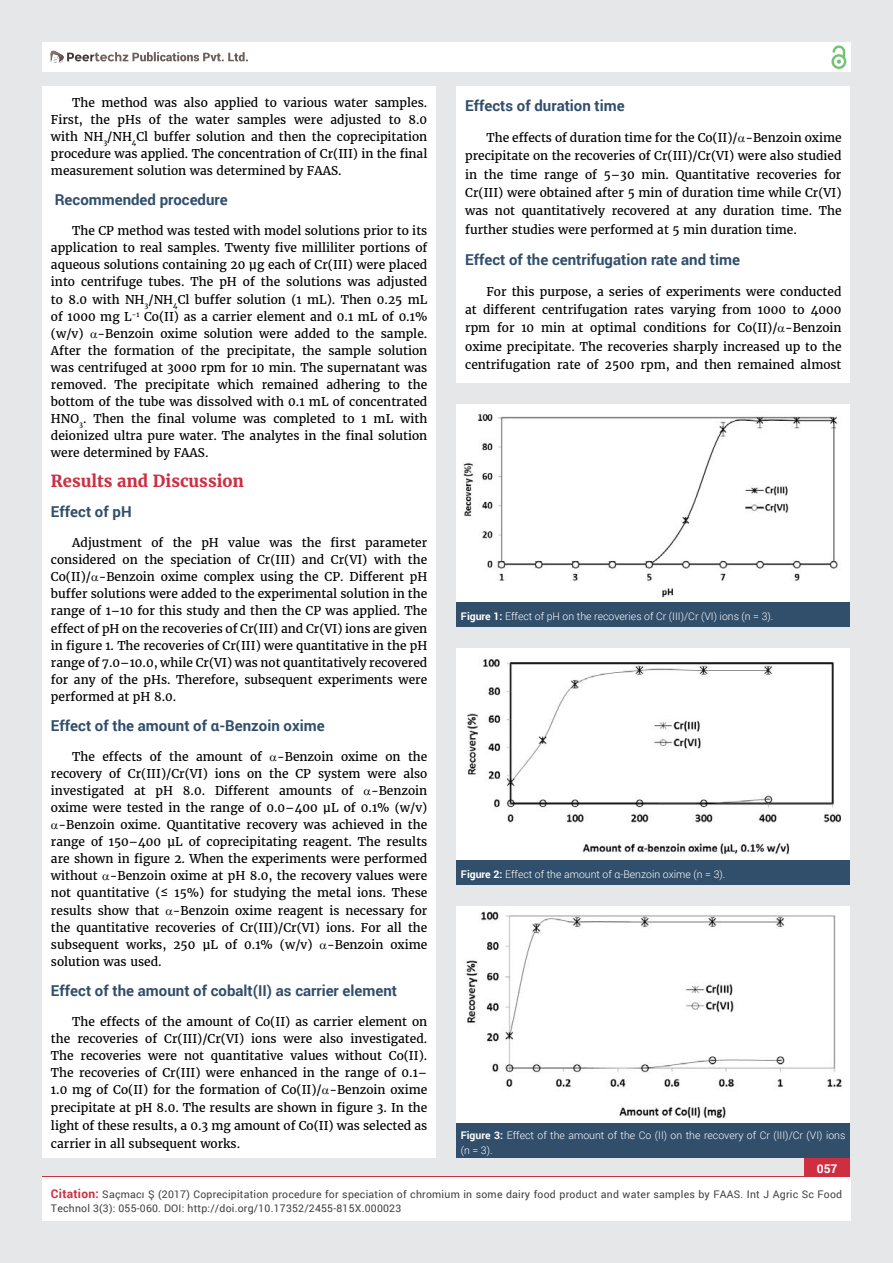
<style>
.page{position:relative;width:893px;height:1263px;background:#e6e7e8}
.page>*{position:absolute;margin:0;border:0;box-sizing:border-box;transform-origin:0 0}
.t1{font:700 16.5px "Merriweather";color:#cf2e41}
.t2{font:700 15px "Roboto";color:#314e6b}
.t3{font:12px/17.1px "Merriweather";color:#000;text-align:justify}
.t4{font:700 12px "Roboto";color:#fff}
.t5{font:10.5px/13.5px "Roboto";letter-spacing:.02em;color:#414042}
.t6{font:300 10.5px/15px "Roboto";color:#fff}
.s1{font-weight:700}
.s2{font-weight:700;font-size:12px;color:#cf2e41}
</style>
<div class="page">
<div style="left:42px;top:43px;width:808px;height:29px;background:#fff"></div>
<div style="left:831px;top:54px;width:15px;height:15px;border:2px solid #74c273;border-radius:50%"></div>
<svg style="left:831px;top:45px;width:15px;height:19px"></svg>
<div style="left:804px;top:1157px;width:46px;height:43px;background:#cf2e41"></div>
<svg style="left:49px;top:50px;width:199px;height:14px"></svg>
<div style="left:42px;top:1177px;width:809px;height:43px;background:#fff"></div>
<div style="left:42px;top:87px;width:394px;height:1071px;background:#fff"></div>
<div style="left:457px;top:87px;width:393px;height:296px;background:#fff"></div>
<div style="left:457px;top:404px;width:393px;height:198px;background:#fff"></div>
<div style="left:457px;top:602px;width:393px;height:25px;background:#314e6b"></div>
<img style="left:463px;top:413px;width:375px;height:185px">
<div style="left:457px;top:648px;width:393px;height:212px;background:#fff"></div>
<div style="left:457px;top:860px;width:393px;height:25px;background:#314e6b"></div>
<img style="left:467px;top:659px;width:374px;height:196px">
<div style="left:456px;top:906px;width:393px;height:217px;background:#fff"></div>
<div style="left:456px;top:1123px;width:393px;height:35px;background:#314e6b"></div>
<img style="left:466px;top:911px;width:376px;height:208px">
<p class="t3" style="left:51px;top:94px;width:378px;text-indent:21px">The method was also applied to various water samples.<br>First, the pHs of the water samples were adjusted to 8.0 with NH<sub>3</sub>/NH<sub>4</sub>Cl buffer solution and then the coprecipitation procedure was applied. The concentration of Cr(III) in the final measurement solution was determined by FAAS.</p>
<p class="t2" style="left:55px;top:190px;width:174px">Recommended procedure</p>
<p class="t3" style="left:51px;top:222px;width:378px;text-indent:21px">The CP method was tested with model solutions prior to its application to real samples. Twenty five milliliter portions of aqueous solutions containing 20 μg each of Cr(III) were placed into centrifuge tubes. The pH of the solutions was adjusted to 8.0 with NH<sub>3</sub>/NH<sub>4</sub>Cl buffer solution (1 mL). Then 0.25 mL of 1000 mg L<sup>−1</sup> Co(II) as a carrier element and 0.1 mL of 0.1% (w/v) -Benzoin oxime solution were added to the sample.<br>After the formation of the precipitate, the sample solution was centrifuged at 3000 rpm for 10 min. The supernatant was removed. The precipitate which remained adhering to the bottom of the tube was dissolved with 0.1 mL of concentrated HNO<sub>3</sub>. Then the final volume was completed to 1 mL with deionized ultra pure water. The analytes in the final solution were determined by FAAS.</p>
<h1 class="t1" style="left:51px;top:471px;width:194px">Results and Discussion</h1>
<p class="t2" style="left:51px;top:501px;width:82px">Effect of pH</p>
<p class="t3" style="left:51px;top:534px;width:378px;text-indent:21px">Adjustment of the pH value was the first parameter considered on the speciation of Cr(III) and Cr(VI) with the Co(II)/ -Benzoin oxime complex using the CP. Different pH buffer solutions were added to the experimental solution in the range of 1–10 for this study and then the CP was applied. The effect of pH on the recoveries of Cr(III) and Cr(VI) ions are given in figure 1. The recoveries of Cr(III) were quantitative in the pH range of 7.0–10.0, while Cr(VI) was not quantitatively recovered for any of the pHs. Therefore, subsequent experiments were performed at pH 8.0.</p>
<p class="t2" style="left:51px;top:715px;width:275px">Effect of the amount of α-Benzoin oxime</p>
<p class="t3" style="left:72px;top:748px;width:191px">The effects of the amount of</p>
<p class="t3" style="left:51px;top:748px;width:378px;text-indent:226px">-Benzoin oxime on the recovery of Cr(III)/Cr(VI) ions on the CP system were also investigated at pH 8.0. Different amounts of</p>
<p class="t3" style="left:371px;top:782px;width:58px">-Benzoin</p>
<p class="t3" style="left:51px;top:799px;width:378px">oxime were tested in the range of 0.0–400 μL of 0.1% (w/v)</p>
<p class="t3" style="left:59px;top:816px;width:370px">-Benzoin oxime. Quantitative recovery was achieved in the</p>
<p class="t3" style="left:51px;top:833px;width:378px">range of 150–400 μL of coprecipitating reagent. The results</p>
<p class="t3" style="left:51px;top:850px;width:378px">are shown in figure 2. When the experiments were performed</p>
<p class="t3" style="left:51px;top:868px;width:378px">without -Benzoin oxime at pH 8.0, the recovery values were</p>
<p class="t3" style="left:51px;top:885px;width:378px">not quantitative (≤ 15%) for studying the metal ions. These</p>
<p class="t3" style="left:51px;top:902px;width:378px">results show that -Benzoin oxime reagent is necessary for</p>
<p class="t3" style="left:51px;top:919px;width:378px">the quantitative recoveries of Cr(III)/Cr(VI) ions. For all the</p>
<p class="t3" style="left:51px;top:936px;width:378px">subsequent works, 250 μL of 0.1% (w/v) -Benzoin oxime</p>
<p class="t3" style="left:51px;top:953px;width:112px">solution was used.</p>
<p class="t2" style="left:51px;top:980px;width:348px">Effect of the amount of cobalt(II) as carrier element</p>
<p class="t3" style="left:51px;top:1013px;width:378px;line-height:17.5px;text-indent:21px">The effects of the amount of Co(II) as carrier element on the recoveries of Cr(III)/Cr(VI) ions were also investigated.<br>The recoveries were not quantitative values without Co(II).<br>The recoveries of Cr(III) were enhanced in the range of 0.1– 1.0 mg of Co(II) for the formation of Co(II)/ -Benzoin oxime precipitate at pH 8.0. The results are shown in figure 3. In the light of these results, a 0.3 mg amount of Co(II) was selected as carrier in all subsequent works.</p>
<p class="t2" style="left:465px;top:95px;width:161px">Effects of duration time</p>
<p class="t3" style="left:465px;top:129px;width:378px;line-height:18.3px;text-indent:21px">The effects of duration time for the Co(II)/ -Benzoin oxime precipitate on the recoveries of Cr(III)/Cr(VI) were also studied in the time range of 5–30 min. Quantitative recoveries for Cr(III) were obtained after 5 min of duration time while Cr(VI) was not quantitatively recovered at any duration time. The further studies were performed at 5 min duration time.</p>
<p class="t2" style="left:465px;top:249px;width:276px">Effect of the centrifugation rate and time</p>
<p class="t3" style="left:465px;top:282px;width:378px;line-height:18.3px;text-indent:21px">For this purpose, a series of experiments were conducted at different centrifugation rates varying from 1000 to 4000 rpm for 10 min at optimal conditions for Co(II)/ -Benzoin oxime precipitate. The recoveries sharply increased up to the centrifugation rate of 2500 rpm, and then remained almost</p>
<p class="t6" style="left:461px;top:609px;width:314px"><span class="s1">Figure 1:</span> Effect of pH on the recoveries of Cr (III)/Cr (VI) ions (n = 3).</p>
<p class="t6" style="left:461px;top:866px;width:266px"><span class="s1">Figure 2:</span> Effect of the amount of α-Benzoin oxime (n = 3).</p>
<p class="t6" style="left:461px;top:1127px;width:386px"><span class="s1">Figure 3:</span> Effect of the amount of the Co (II) on the recovery of Cr (III)/Cr (VI) ions (n = 3).</p>
<p class="t4" style="left:817px;top:1161px;width:22px">057</p>
<p class="t5" style="left:51px;top:1188px;width:793px"><span class="s2">Citation:</span> Saçmacı Ş (2017) Coprecipitation procedure for speciation of chromium in some dairy food product and water samples by FAAS. Int J Agric Sc Food<br>Technol 3(3): 055-060. DOI: http://doi.org/10.17352/2455-815X.000023</p>
</div>
